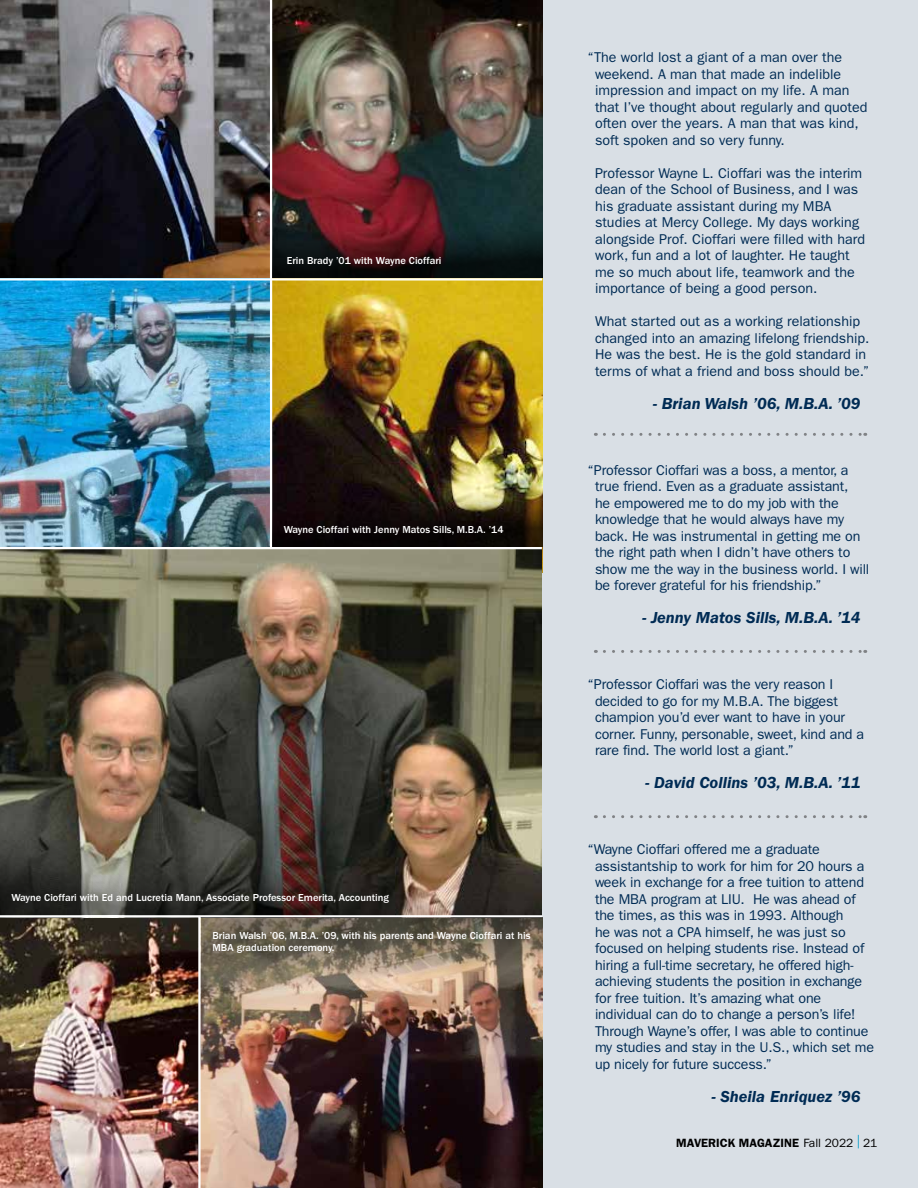
<style>
.page{position:relative;width:918px;height:1188px;background:#d9dfe5}
.page>*{position:absolute;margin:0;border:0;box-sizing:border-box;transform-origin:0 0}
.t1{font:italic 600 16.5px "ITC Franklin Gothic Std";color:#002b54}
.t2{font:14.25px/16.5px "ITC Franklin Gothic Std";letter-spacing:-.01em;color:#002b54}
.t3{font:600 12px "ITC Franklin Gothic Std";color:#000}
.t4{font:500 10.5px/12px "ITC Franklin Gothic Std";color:#fff}
.s1{font-weight:400}
.s2{font-weight:400;font-size:13.5px;color:#009ac7}
</style>
<div class="page">
<img style="left:201px;top:1039px;width:341px;height:149px">
<img style="left:0;top:917px;width:198px;height:271px">
<hr style="left:0;top:93px;width:508px;height:1px;background:#000">
<img style="left:1px;top:0;width:269px;height:278px">
<img style="left:272px;top:0;width:270px;height:156px">
<img style="left:0;top:281px;width:542px;height:266px">
<img style="left:0;top:549px;width:542px;height:244px">
<hr style="left:0;top:547px;width:542px;height:2px;background:#fff">
<hr style="left:0;top:915px;width:542px;height:2px;background:#fff">
<hr style="left:0;top:278px;width:542px;height:3px;background:#fff">
<hr style="left:270px;top:0;width:2px;height:548px;background:#fff">
<hr style="left:198px;top:916px;width:3px;height:272px;background:#fff">
<svg style="left:604px;top:433px;width:262px;height:3px"></svg>
<svg style="left:604px;top:650px;width:262px;height:3px"></svg>
<svg style="left:604px;top:815px;width:262px;height:3px"></svg>
<svg style="left:272px;top:156px;width:270px;height:122px;background:#3e2226"></svg>
<img style="left:272px;top:425px;width:270px;height:122px">
<img style="left:0;top:793px;width:542px;height:122px">
<img style="left:201px;top:917px;width:342px;height:122px">
<p class="t4" style="left:287px;top:255px;width:156px">Erin Brady ’01 with Wayne Cioffari</p>
<p class="t4" style="left:284px;top:524px;width:221px">Wayne Cioffari with Jenny Matos Sills, M.B.A. ’14</p>
<p class="t4" style="left:11px;top:891px;width:379px">Wayne Cioffari with Ed and Lucretia Mann, Associate Professor Emerita, Accounting</p>
<p class="t4" style="left:213px;top:930px;width:320px">Brian Walsh ’06, M.B.A. ’09, with his parents and Wayne Cioffari at his<br>MBA graduation ceremony.</p>
<p class="t2" style="left:595px;top:49px;width:274px;text-indent:-7px">“The world lost a giant of a man over the weekend. A man that made an indelible impression and impact on my life. A man that I’ve thought about regularly and quoted often over the years. A man that was kind, soft spoken and so very funny.</p>
<p class="t2" style="left:595px;top:165px;width:272px">Professor Wayne L. Cioffari was the interim dean of the School of Business, and I was his graduate assistant during my MBA studies at Mercy College. My days working alongside Prof. Cioffari were filled with hard work, fun and a lot of laughter. He taught me so much about life, teamwork and the importance of being a good person.</p>
<p class="t2" style="left:595px;top:313px;width:276px">What started out as a working relationship changed into an amazing lifelong friendship.<br>He was the best. He is the gold standard in terms of what a friend and boss should be.”</p>
<p class="t1" style="left:653px;top:394px;width:209px">- Brian Walsh ’06, M.B.A. ’09</p>
<p class="t2" style="left:595px;top:462px;width:276px;text-indent:-7px">“Professor Cioffari was a boss, a mentor, a true friend. Even as a graduate assistant,<br>he empowered me to do my job with the knowledge that he would always have my back. He was instrumental in getting me on the right path when I didn’t have others to show me the way in the business world. I will be forever grateful for his friendship.”</p>
<p class="t1" style="left:643px;top:609px;width:219px">- Jenny Matos Sills, M.B.A. ’14</p>
<p class="t2" style="left:595px;top:676px;width:271px;text-indent:-7px">“Professor Cioffari was the very reason I decided to go for my M.B.A. The biggest champion you’d ever want to have in your corner. Funny, personable, sweet, kind and a rare find. The world lost a giant.”</p>
<p class="t1" style="left:645px;top:774px;width:217px">- David Collins ’03, M.B.A. ’11</p>
<p class="t2" style="left:595px;top:841px;width:281px;text-indent:-7px">“Wayne Cioffari offered me a graduate assistantship to work for him for 20 hours a week in exchange for a free tuition to attend the MBA program at LIU. He was ahead of the times, as this was in 1993. Although<br>he was not a CPA himself, he was just so focused on helping students rise. Instead of hiring a full-time secretary, he offered high&shy;achieving students the position in exchange for free tuition. It’s amazing what one individual can do to change a person’s life!<br>Through Wayne’s offer, I was able to continue my studies and stay in the U.S., which set me up nicely for future success.”</p>
<p class="t1" style="left:712px;top:1087px;width:150px">- Sheila Enriquez ’96</p>
<p class="t3" style="left:676px;top:1135px;width:203px">MAVERICK MAGAZINE <span class="s1">Fall 2022</span> <span class="s2">|</span> <span class="s1">21</span></p>
</div>
